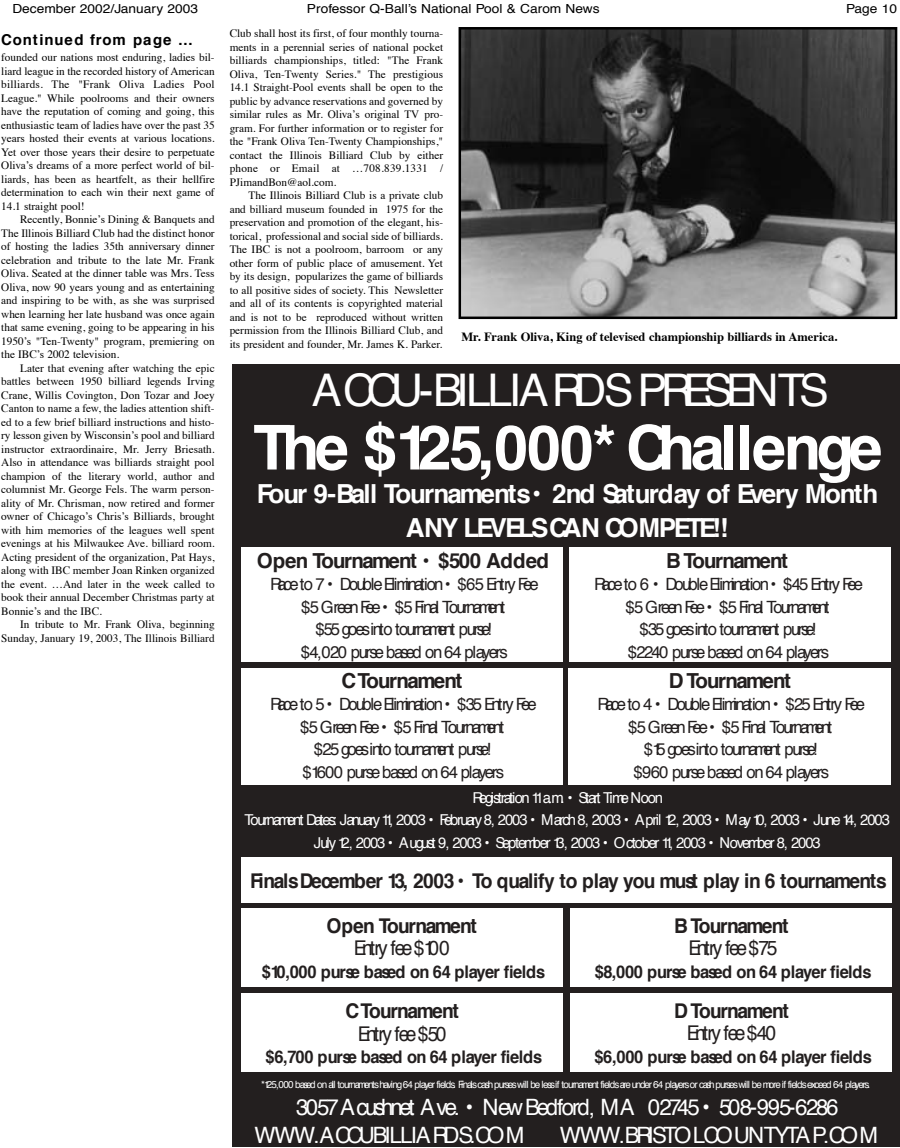
<style>
.page{position:relative;width:900px;height:1148px;background:#fff}
.page>*{position:absolute;margin:0;border:0;box-sizing:border-box;transform-origin:0 0}
.t1{font:700 61.88px "Helvetica";letter-spacing:-.075em;color:#fff}
.t2{font:45px "Helvetica";letter-spacing:-.15em;color:#fff}
.t3{font:700 26.25px/33.8px "Helvetica";letter-spacing:-.075em;color:#fff;text-align:center}
.t4{font:22.5px "Helvetica";letter-spacing:-.095em;color:#fff}
.t5{font:22.5px "Helvetica";letter-spacing:-.065em;color:#fff}
.t6{font:700 20.75px "Helvetica";letter-spacing:-.075em;color:#231f1f}
.t7{font:700 20.75px "Helvetica";letter-spacing:-.035em;color:#231f1f}
.t8{font:700 20.25px "Helvetica";letter-spacing:-.035em;color:#231f1f;scale:.95 1}
.t9{font:700 20.25px "Helvetica";letter-spacing:-.075em;color:#231f1f;scale:.95 1}
.t10{font:20.25px "Helvetica";letter-spacing:-.15em;color:#231f1f;scale:.95 1}
.t11{font:20.25px "Helvetica";letter-spacing:-.13em;color:#231f1f;scale:.95 1}
.t12{font:700 20.25px "Helvetica";letter-spacing:-.055em;color:#231f1f;scale:.95 1}
.t13{font:700 17.38px "Helvetica";letter-spacing:-.035em;color:#231f1f;scale:.95 1}
.t14{font:16.88px/22.5px "Helvetica";letter-spacing:-.15em;color:#231f1f;text-align:center}
.t15{font:15px/22.5px "Helvetica";letter-spacing:-.09em;color:#fff;text-align:center}
.t16{font:700 15px "Helvetica";letter-spacing:.055em;color:#000}
.t17{font:12.5px "Helvetica";color:#000;scale:1.1 1}
.t18{font:700 12.5px "Times";color:#000}
.t19{font:11.25px/13.5px "Times";color:#000;text-align:justify}
.t20{font:10px "Helvetica";letter-spacing:-.11em;color:#fff}
</style>
<div class="page">
<div style="left:233px;top:364px;width:667px;height:783px;background:#231f1f"></div>
<div style="left:241px;top:547px;width:322px;height:115px;background:#fff"></div>
<div style="left:570px;top:547px;width:321px;height:115px;background:#fff"></div>
<div style="left:241px;top:669px;width:321px;height:116px;background:#fff"></div>
<div style="left:569px;top:669px;width:322px;height:116px;background:#fff"></div>
<div style="left:241px;top:857px;width:651px;height:45px;background:#fff"></div>
<div style="left:241px;top:908px;width:321px;height:78px;background:#fff"></div>
<div style="left:571px;top:907px;width:321px;height:79px;background:#fff"></div>
<div style="left:242px;top:993px;width:321px;height:79px;background:#fff"></div>
<div style="left:571px;top:993px;width:321px;height:78px;background:#fff"></div>
<img style="left:462px;top:30px;width:432px;height:286px">
<div style="left:459px;top:27px;width:438px;height:292px;border:2px solid #000"></div>
<p class="t17" style="left:12px;top:3px;width:170px">December 2002/January 2003</p>
<p class="t17" style="left:307px;top:3px;width:268px">Professor Q-Ball’s National Pool &amp; Carom News</p>
<p class="t17" style="left:846px;top:3px;width:48px">Page 10</p>
<h3 class="t16" style="left:1px;top:34px;width:193px">Continued from page ...</h3>
<p class="t19" style="left:1px;top:51px;width:215px">founded our nations most enduring, ladies bil&shy;liard league in the recorded history of American billiards. The "Frank Oliva Ladies Pool League." While poolrooms and their owners have the reputation of coming and going, this enthusiastic team of ladies have over the past 35 years hosted their events at various locations.<br>Yet over those years their desire to perpetuate Oliva’s dreams of a more perfect world of bil&shy;liards, has been as heartfelt, as their hellfire determination to each win their next game of 14.1 straight pool!</p>
<p class="t19" style="left:1px;top:213px;width:215px;text-indent:19px">Recently, Bonnie’s Dining &amp; Banquets and The Illinois Billiard Club had the distinct honor of hosting the ladies 35th anniversary dinner celebration and tribute to the late Mr. Frank Oliva. Seated at the dinner table was Mrs. Tess Oliva, now 90 years young and as entertaining and inspiring to be with, as she was surprised when learning her late husband was once again that same evening, going to be appearing in his 1950’s "Ten-Twenty" program, premiering on the IBC’s 2002 television.</p>
<p class="t19" style="left:1px;top:362px;width:215px;text-indent:19px">Later that evening after watching the epic battles between 1950 billiard legends Irving Crane, Willis Covington, Don Tozar and Joey Canton to name a few, the ladies attention shift&shy;ed to a few brief billiard instructions and histo&shy;ry lesson given by Wisconsin’s pool and billiard instructor extraordinaire, Mr. Jerry Briesath.<br>Also in attendance was billiards straight pool champion of the literary world, author and columnist Mr. George Fels. The warm person&shy;ality of Mr. Chrisman, now retired and former owner of Chicago’s Chris’s Billiards, brought with him memories of the leagues well spent evenings at his Milwaukee Ave. billiard room.<br>Acting president of the organization, Pat Hays, along with IBC member Joan Rinken organized the event. …And later in the week called to book their annual December Christmas party at Bonnie’s and the IBC.</p>
<p class="t19" style="left:1px;top:618px;width:215px;text-align:right">In tribute to Mr. Frank Oliva, beginning<br>Sunday, January 19, 2003, The Illinois Billiard</p>
<p class="t19" style="left:230px;top:28px;width:215px">Club shall host its first, of four monthly tourna&shy;ments in a perennial series of national pocket billiards championships, titled: "The Frank Oliva, Ten-Twenty Series." The prestigious 14.1 Straight-Pool events shall be open to the public by advance reservations and governed by similar rules as Mr. Oliva’s original TV pro&shy;gram. For further information or to register for the "Frank Oliva Ten-Twenty Championships," contact the Illinois Billiard Club by either phone or Email at …708.839.1331 / PJimandBon@aol.com.</p>
<p class="t19" style="left:230px;top:190px;width:215px;text-indent:19px">The Illinois Billiard Club is a private club and billiard museum founded in 1975 for the preservation and promotion of the elegant, his&shy;torical, professional and social side of billiards.<br>The IBC is not a poolroom, barroom or any other form of public place of amusement. Yet by its design, popularizes the game of billiards to all positive sides of society. This Newsletter and all of its contents is copyrighted material and is not to be reproduced without written permission from the Illinois Billiard Club, and its president and founder, Mr. James K. Parker.</p>
<p class="t18" style="left:461px;top:332px;width:378px">Mr. Frank Oliva, King of televised championship billiards in America.</p>
<h2 class="t2" style="left:312px;top:372px;width:519px">ACCU-BILLIA RDS PRESENTS</h2>
<h1 class="t1" style="left:253px;top:422px;width:631px">The $125,000* Challenge</h1>
<h3 class="t3" style="left:257px;top:479px;width:623px">Four 9-Ball Tournaments• 2nd Saturday of Every Month<br>ANY LEVELSCAN COMPETE!!</h3>
<h3 class="t7" style="left:257px;top:551px;width:294px">Open Tournament • $500 Added</h3>
<h3 class="t14" style="left:270px;top:574px;width:270px">Race to 7 • Double Elimination • $65 Entry Fee $5 Green Fee • $5 Final Tournament<br>$55 goesinto tournament purse!<br>$4,020 purse based on 64 players</h3>
<h3 class="t6" style="left:341px;top:671px;width:122px">C Tournament</h3>
<h3 class="t14" style="left:270px;top:694px;width:268px">Race to 5 • Double Elimination • $35 Entry Fee $5 Green Fee • $5 Final Tournament<br>$25 goesinto tournament purse!<br>$1600 purse based on 64 players</h3>
<h3 class="t6" style="left:666px;top:551px;width:123px">B Tournament</h3>
<h3 class="t14" style="left:594px;top:574px;width:270px">Race to 6 • Double Elimination • $45 Entry Fee $5 Green Fee • $5 Final Tournament<br>$35 goesinto tournament purse!<br>$2240 purse based on 64 players</h3>
<h3 class="t6" style="left:669px;top:672px;width:124px">D Tournament</h3>
<h3 class="t14" style="left:598px;top:694px;width:269px">Race to 4 • Double Elimination • $25 Entry Fee $5 Green Fee • $5 Final Tournament<br>$15 goesinto tournament purse!<br>$960 purse based on 64 players</h3>
<h3 class="t15" style="left:245px;top:787px;width:647px">Registration 11a.m. • Start Time Noon<br>Tournament Dates: January 11, 2003 • February 8, 2003 • March 8, 2003 • April 12, 2003 • May 10, 2003 • June 14, 2003<br>July 12, 2003 • August 9, 2003 • September 13, 2003 • October 11, 2003 • November 8, 2003</h3>
<h3 class="t8" style="left:250px;top:872px;width:672px">FinalsDecember 13, 2003 • To qualify to play you must play in 6 tournaments</h3>
<h3 class="t12" style="left:327px;top:917px;width:160px">Open Tournament</h3>
<h3 class="t10" style="left:354px;top:939px;width:103px">Entry fee $100</h3>
<h3 class="t13" style="left:262px;top:964px;width:300px">$10,000 purse based on 64 player fields</h3>
<h3 class="t9" style="left:674px;top:917px;width:122px">B Tournament</h3>
<h3 class="t11" style="left:688px;top:939px;width:95px">Entry fee $75</h3>
<h3 class="t13" style="left:595px;top:964px;width:293px">$8,000 purse based on 64 player fields</h3>
<h3 class="t9" style="left:345px;top:1002px;width:121px">C Tournament</h3>
<h3 class="t10" style="left:358px;top:1024px;width:95px">Entry fee $50</h3>
<h3 class="t13" style="left:266px;top:1049px;width:293px">$6,700 purse based on 64 player fields</h3>
<h3 class="t9" style="left:674px;top:1002px;width:122px">D Tournament</h3>
<h3 class="t11" style="left:687px;top:1024px;width:96px">Entry fee $40</h3>
<h3 class="t13" style="left:594px;top:1049px;width:294px">$6,000 purse based on 64 player fields</h3>
<p class="t20" style="left:261px;top:1080px;width:611px">*125,000 based on all tournamentshaving 64 player fields. Finalscash purseswill be lessif tournament fieldsare under 64 playersor cash purseswill be more if fieldsexceed 64 players.</p>
<h3 class="t5" style="left:255px;top:1125px;width:271px">WWW.ACCUBILLIARDS.COM</h3>
<h3 class="t4" style="left:560px;top:1125px;width:319px">WWW.BRISTOLCOUNTYTAP.COM</h3>
<h3 class="t4" style="left:296px;top:1097px;width:544px">3057A cushnet A ve. • New Bedford, MA 02745 • 508-995-6286</h3>
</div>
